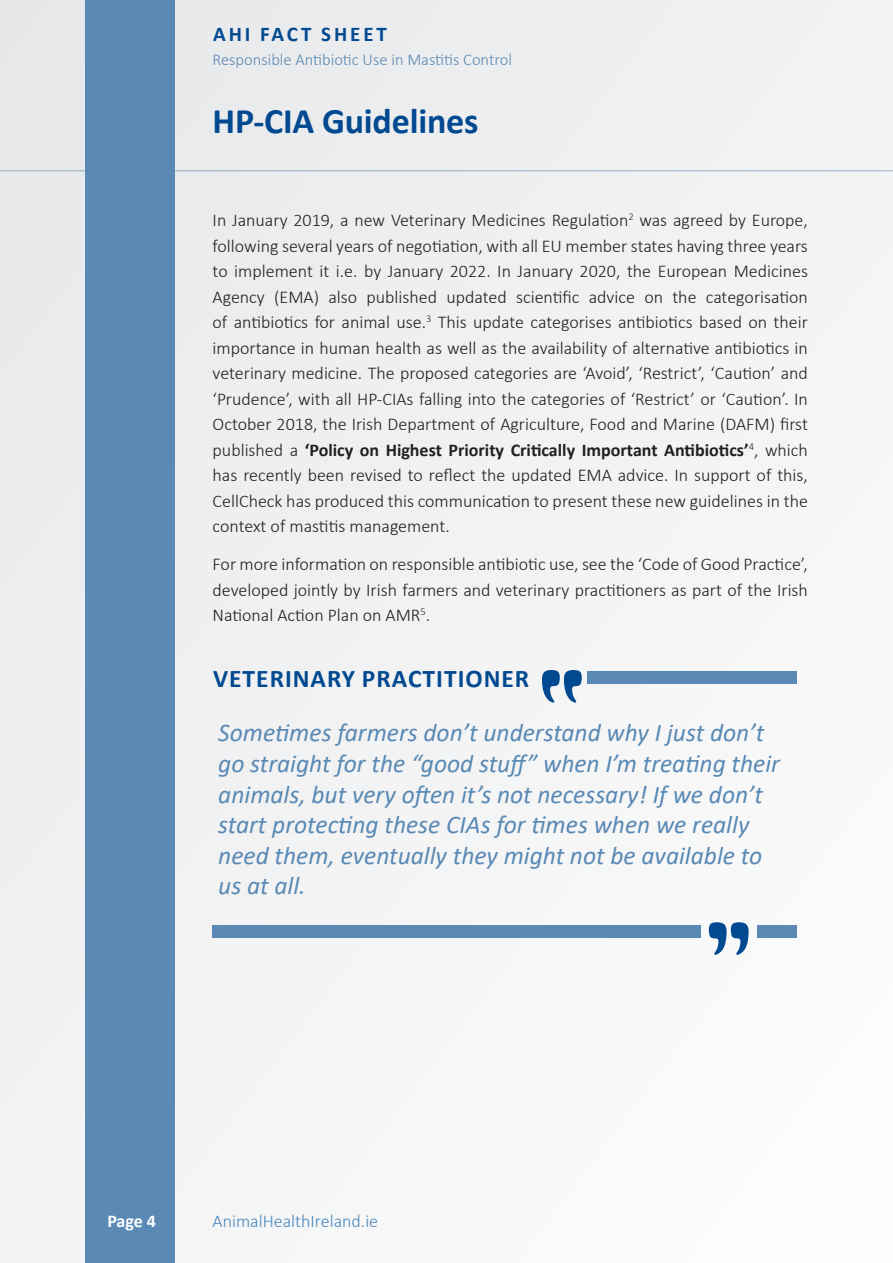
<style>
.page{position:relative;width:893px;height:1263px;background:#f2f3f4}
.page>*{position:absolute;margin:0;border:0;box-sizing:border-box;transform-origin:0 0}
.t1{font:166.5px "Aladin";color:#014990}
.t2{font:700 36px "Calibri";letter-spacing:-.005em;color:#014990}
.t3{font:italic 25.5px/30.6px "Calibri";color:#5989b4}
.t4{font:700 25.5px "Calibri";letter-spacing:.04em;color:#014990}
.t5{font:700 21px "Calibri";letter-spacing:.14em;color:#014990}
.t6{font:300 18px/25.5px "Calibri";color:#231f20;text-align:justify}
.t7{font:300 18px "Calibri";color:#4a89be}
.t8{font:700 18px "Calibri";color:#fff}
.t9{font:300 16.5px "Calibri";color:#5989b4}
.s1{font-weight:700}
</style>
<div class="page">
<div style="left:85px;top:0;width:89px;height:1263px;background:#5989b4"></div>
<div style="left:757px;top:925px;width:40px;height:13px;background:#5989b4"></div>
<div style="left:587px;top:671px;width:210px;height:13px;background:#5989b4"></div>
<div style="left:213px;top:925px;width:488px;height:13px;background:#5989b4"></div>
<hr style="left:0;top:170px;width:893px;height:1px;background:#5989b4">
<p class="t5" style="left:213px;top:20px;width:176px">AHI FACT SHEET</p>
<p class="t9" style="left:213px;top:49px;width:301px">Responsible Antibiotic Use in Mastitis Control</p>
<h2 class="t2" style="left:213px;top:95px;width:267px">HP-CIA Guidelines</h2>
<p class="t6" style="left:213px;top:207px;width:597px">In January 2019, a new Veterinary Medicines Regulation<sup>2</sup> was agreed by Europe, following several years of negotiation, with all EU member states having three years to implement it i.e. by January 2022. In January 2020, the European Medicines Agency (EMA) also published updated scientific advice on the categorisation of antibiotics for animal use.<sup>3</sup> This update categorises antibiotics based on their importance in human health as well as the availability of alternative antibiotics in veterinary medicine. The proposed categories are ‘Avoid’, ‘Restrict’, ‘Caution’ and ‘Prudence’, with all HP-CIAs falling into the categories of ‘Restrict’ or ‘Caution’. In October 2018, the Irish Department of Agriculture, Food and Marine (DAFM) first published a <span class="s1">‘Policy on Highest Priority Critically Important Antibiotics’</span><sup>4</sup>, which has recently been revised to reflect the updated EMA advice. In support of this, CellCheck has produced this communication to present these new guidelines in the context of mastitis management.</p>
<p class="t6" style="left:213px;top:551px;width:597px">For more information on responsible antibiotic use, see the ‘Code of Good Practice’, developed jointly by Irish farmers and veterinary practitioners as part of the Irish National Action Plan on AMR<sup>5</sup>.</p>
<h3 class="t4" style="left:213px;top:661px;width:318px">VETERINARY PRACTITIONER</h3>
<h1 class="t1" style="left:536px;top:637px;width:51px">“</h1>
<p class="t3" style="left:218px;top:716px;width:563px">Sometimes farmers don’t understand why I just don’t go straight for the “good stuff” when I’m treating their animals, but very often it’s not necessary! If we don’t start protecting these CIAs for times when we really need them, eventually they might not be available to us at all.</p>
<h1 class="t1" style="left:705px;top:890px;width:49px">”</h1>
<p class="t8" style="left:107px;top:1208px;width:50px">Page 4</p>
<p class="t7" style="left:213px;top:1210px;width:167px">AnimalHealthIreland.ie</p>
</div>
